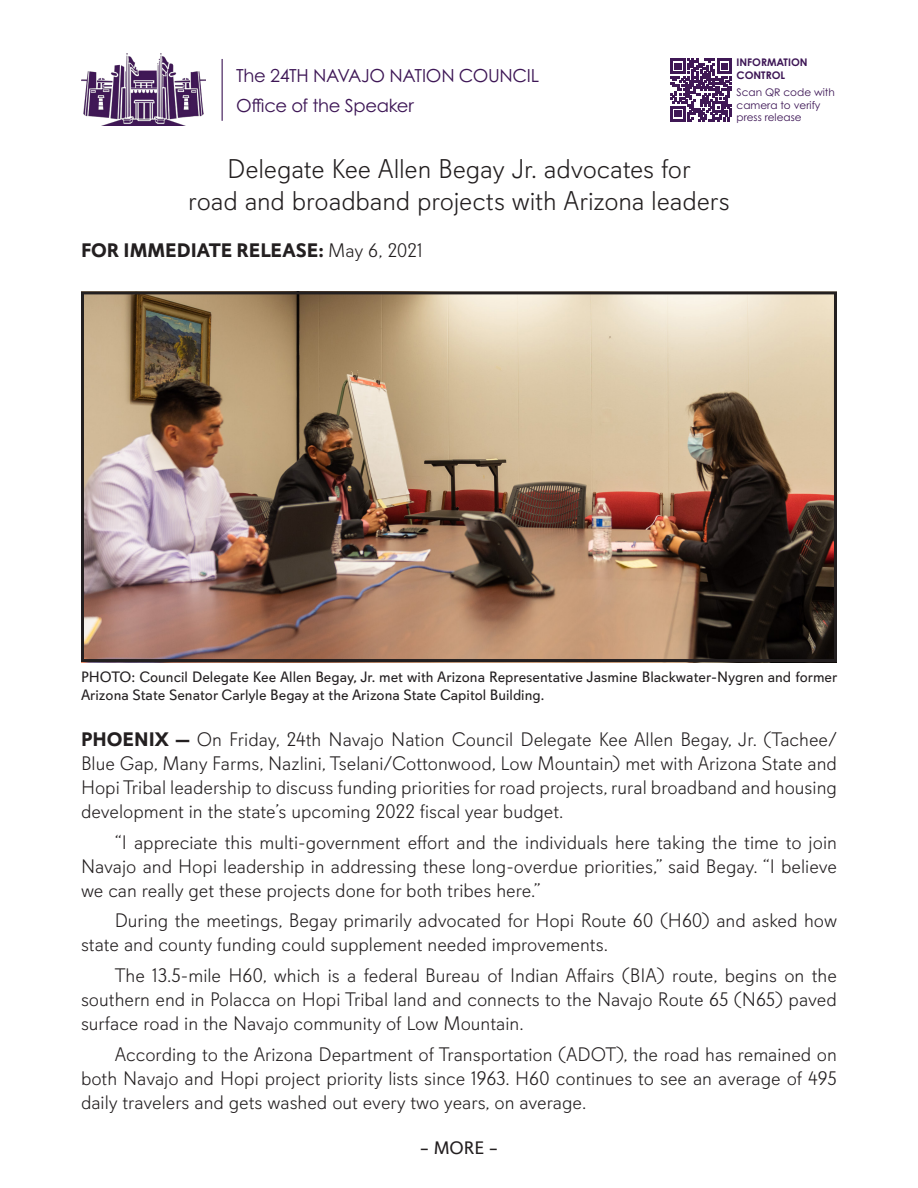
<style>
.page{position:relative;width:918px;height:1188px;background:#fff}
.page>*{position:absolute;margin:0;border:0;box-sizing:border-box;transform-origin:0 0}
.PR_Title{font:300 27px/32.4px "Davis Sans";letter-spacing:-.005em;color:#231f20;text-align:center}
.Regular_PR_Paragraph{font:300 19.5px/24px "Davis Sans";color:#231f20;text-align:justify}
.PR_First_Paragraph{font:300 19.5px/24px "Davis Sans";color:#231f20;text-align:justify}
.t1{font:700 19.5px "Davis Sans";color:#231f20}
.t2{font:18px "Century Gothic Pro";letter-spacing:-.02em;color:#3d1655}
.t3{font:18px "Davis Sans";color:#231f20}
.t4{font:15px/18px "Davis Sans";color:#231f20}
.t5{font:10.5px/12.6px "Century Gothic Pro";color:#3d1655}
.t6{font:700 10.5px "Century Gothic Pro";color:#3d1655}
.s1{font-weight:300}
.s2{font-weight:700}
</style>
<div class="page">
<svg style="left:671px;top:59px;width:61px;height:62px"></svg>
<hr style="left:222px;top:59px;width:1px;height:62px;background:#3d1655">
<img style="left:81px;top:54px;width:125px;height:72px">
<img style="left:85px;top:295px;width:748px;height:363px">
<div style="left:81px;top:291px;width:756px;height:371px;border:3px solid #231f20"></div>
<p class="t2" style="left:236px;top:64px;width:304px">The 24TH NAVAJO NATION COUNCIL</p>
<p class="t2" style="left:236px;top:94px;width:179px">Office of the Speaker</p>
<p class="t6" style="left:737px;top:56px;width:73px">INFORMATION</p>
<p class="t6" style="left:737px;top:69px;width:50px">CONTROL</p>
<p class="t5" style="left:737px;top:86px;width:100px">Scan QR code with camera to verify</p>
<p class="t5" style="left:737px;top:111px;width:67px">press release</p>
<p class="PR_Title" style="left:188px;top:153px;width:543px">Delegate Kee Allen Begay Jr. advocates for<br>road and broadband projects with Arizona leaders</p>
<p class="t1" style="left:81px;top:238px;width:343px">FOR IMMEDIATE RELEASE: <span class="s1">May 6, 2021</span></p>
<p class="t4" style="left:81px;top:668px;width:758px">PHOTO: Council Delegate Kee Allen Begay, Jr. met with Arizona Representative Jasmine Blackwater-Nygren and former<br>Arizona State Senator Carlyle Begay at the Arizona State Capitol Building.</p>
<p class="PR_First_Paragraph" style="left:81px;top:728px;width:758px"><span class="s2">PHOENIX —</span> On Friday, 24th Navajo Nation Council Delegate Kee Allen Begay, Jr. (Tachee/ Blue Gap, Many Farms, Nazlini, Tselani/Cottonwood, Low Mountain) met with Arizona State and Hopi Tribal leadership to discuss funding priorities for road projects, rural broadband and housing development in the state’s upcoming 2022 fiscal year budget.</p>
<p class="Regular_PR_Paragraph" style="left:81px;top:830px;width:758px;text-indent:34px">“I appreciate this multi-government effort and the individuals here taking the time to join Navajo and Hopi leadership in addressing these long-overdue priorities,” said Begay. “I believe we can really get these projects done for both tribes here.”</p>
<p class="Regular_PR_Paragraph" style="left:81px;top:909px;width:758px;text-indent:34px">During the meetings, Begay primarily advocated for Hopi Route 60 (H60) and asked how state and county funding could supplement needed improvements.</p>
<p class="Regular_PR_Paragraph" style="left:81px;top:964px;width:757px;text-indent:34px">The 13.5-mile H60, which is a federal Bureau of Indian Affairs (BIA) route, begins on the southern end in Polacca on Hopi Tribal land and connects to the Navajo Route 65 (N65) paved surface road in the Navajo community of Low Mountain.</p>
<p class="Regular_PR_Paragraph" style="left:81px;top:1043px;width:758px;text-indent:34px">According to the Arizona Department of Transportation (ADOT), the road has remained on both Navajo and Hopi project priority lists since 1963. H60 continues to see an average of 495 daily travelers and gets washed out every two years, on average.</p>
<p class="t3" style="left:420px;top:1138px;width:80px">– MORE –</p>
</div>
